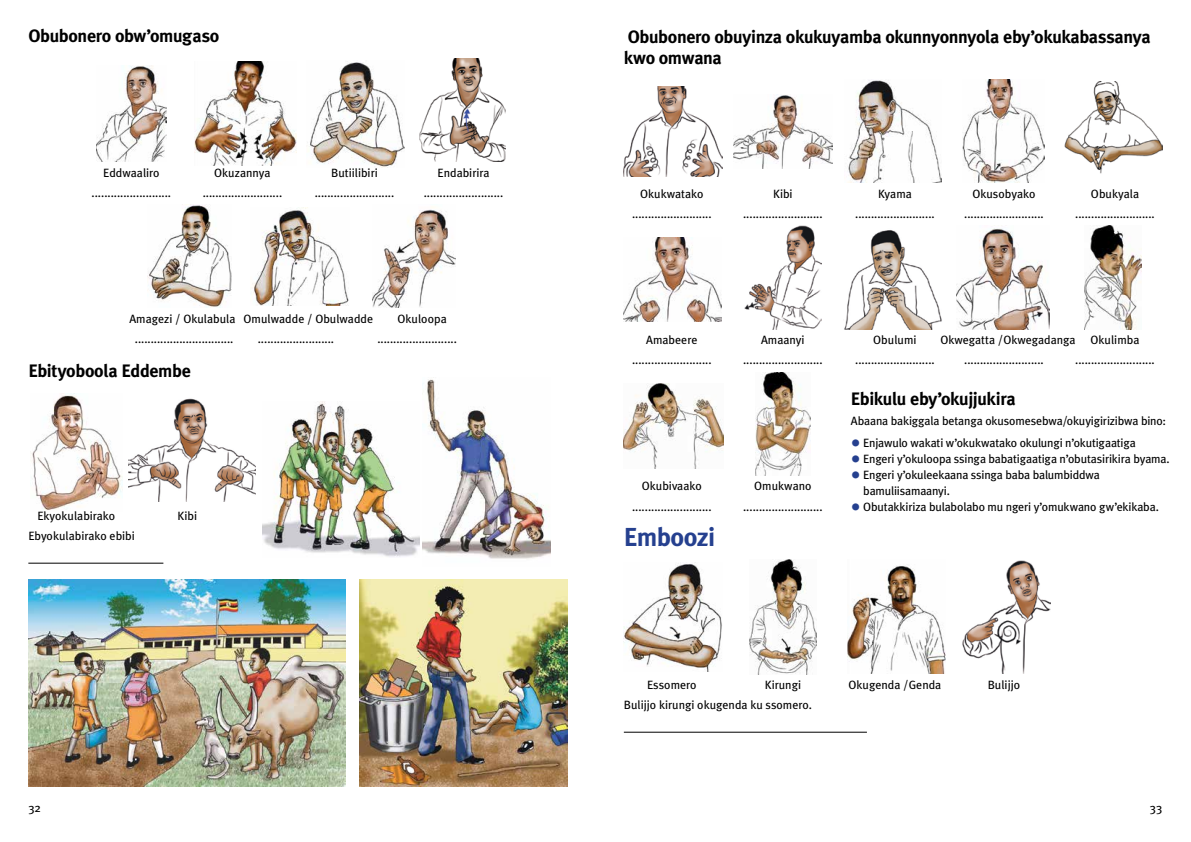
<style>
.page{position:relative;width:1191px;height:842px;background:#fff}
.page>*{position:absolute;margin:0;border:0;box-sizing:border-box;transform-origin:0 0}
.t1{font:700 26px "Meta Plus";letter-spacing:-.025em;color:#25408f}
.t2{font:700 18px/21.6px "Meta Plus";letter-spacing:-.02em;color:#000}
.t3{font:12px/16px "Meta Plus";color:#000}
.s1{font-size:20px;color:#25408f}
</style>
<div class="page">
<img style="left:96px;top:66px;width:71px;height:96px">
<img style="left:624px;top:383px;width:99px;height:86px">
<img style="left:624px;top:238px;width:97px;height:83px">
<img style="left:194px;top:61px;width:103px;height:104px">
<img style="left:148px;top:205px;width:84px;height:103px">
<img style="left:755px;top:373px;width:56px;height:103px">
<img style="left:744px;top:226px;width:78px;height:103px">
<img style="left:307px;top:61px;width:98px;height:106px">
<img style="left:252px;top:207px;width:97px;height:98px">
<img style="left:844px;top:230px;width:98px;height:99px">
<img style="left:420px;top:59px;width:86px;height:103px">
<img style="left:373px;top:207px;width:82px;height:101px">
<img style="left:956px;top:228px;width:94px;height:101px">
<img style="left:1085px;top:226px;width:56px;height:103px">
<img style="left:31px;top:395px;width:91px;height:115px">
<img style="left:128px;top:398px;width:127px;height:104px">
<hr style="left:28px;top:563px;width:135px;height:1px;background:#000">
<img style="left:423px;top:379px;width:127px;height:180px">
<img style="left:262px;top:401px;width:157px;height:156px">
<img style="left:359px;top:580px;width:208px;height:207px">
<img style="left:28px;top:580px;width:317px;height:207px">
<img style="left:624px;top:87px;width:98px;height:89px">
<img style="left:734px;top:95px;width:98px;height:73px">
<img style="left:848px;top:80px;width:93px;height:103px">
<img style="left:962px;top:80px;width:82px;height:103px">
<img style="left:1064px;top:82px;width:98px;height:92px">
<img style="left:624px;top:564px;width:98px;height:107px">
<img style="left:749px;top:559px;width:67px;height:116px">
<img style="left:847px;top:565px;width:98px;height:108px">
<img style="left:962px;top:561px;width:88px;height:112px">
<hr style="left:624px;top:732px;width:243px;height:1px;background:#000">
<h2 class="t2" style="left:28px;top:25px;width:192px">Obubonero obw’omugaso</h2>
<h2 class="t2" style="left:624px;top:26px;width:528px">Obubonero obuyinza okukuyamba okunnyonnyola eby’okukabassanya kwo omwana</h2>
<p class="t3" style="left:103px;top:164px;width:58px">Eddwaaliro</p>
<p class="t3" style="left:214px;top:164px;width:58px">Okuzannya</p>
<p class="t3" style="left:331px;top:164px;width:48px">Butiilibiri</p>
<p class="t3" style="left:437px;top:164px;width:53px">Endabirira</p>
<p class="t3" style="left:92px;top:184px;width:81px">.........................</p>
<p class="t3" style="left:203px;top:184px;width:81px">.........................</p>
<p class="t3" style="left:315px;top:184px;width:81px">.........................</p>
<p class="t3" style="left:424px;top:184px;width:81px">.........................</p>
<p class="t3" style="left:129px;top:310px;width:245px">Amagezi / Okulabula Omulwadde / Obulwadde</p>
<p class="t3" style="left:397px;top:310px;width:51px">Okuloopa</p>
<p class="t3" style="left:135px;top:330px;width:100px">...............................</p>
<p class="t3" style="left:258px;top:330px;width:78px">........................</p>
<p class="t3" style="left:377px;top:330px;width:81px">.........................</p>
<h2 class="t2" style="left:28px;top:360px;width:164px">Ebityoboola Eddembe</h2>
<p class="t3" style="left:37px;top:508px;width:79px">Ekyokulabirako</p>
<p class="t3" style="left:178px;top:508px;width:21px">Kibi</p>
<p class="t3" style="left:28px;top:528px;width:108px">Ebyokulabirako ebibi</p>
<p class="t3" style="left:640px;top:185px;width:65px">Okukwatako</p>
<p class="t3" style="left:773px;top:185px;width:21px">Kibi</p>
<p class="t3" style="left:878px;top:185px;width:35px">Kyama</p>
<p class="t3" style="left:972px;top:185px;width:65px">Okusobyako</p>
<p class="t3" style="left:1091px;top:185px;width:50px">Obukyala</p>
<p class="t3" style="left:632px;top:205px;width:81px">.........................</p>
<p class="t3" style="left:743px;top:205px;width:81px">.........................</p>
<p class="t3" style="left:855px;top:205px;width:81px">.........................</p>
<p class="t3" style="left:964px;top:205px;width:81px">.........................</p>
<p class="t3" style="left:1075px;top:205px;width:81px">.........................</p>
<p class="t3" style="left:646px;top:331px;width:53px">Amabeere</p>
<p class="t3" style="left:761px;top:331px;width:45px">Amaanyi</p>
<p class="t3" style="left:873px;top:331px;width:45px">Obulumi</p>
<p class="t3" style="left:940px;top:331px;width:200px">Okwegatta /Okwegadanga Okulimba</p>
<p class="t3" style="left:632px;top:352px;width:81px">.........................</p>
<p class="t3" style="left:743px;top:352px;width:81px">.........................</p>
<p class="t3" style="left:855px;top:352px;width:81px">.........................</p>
<p class="t3" style="left:964px;top:352px;width:81px">.........................</p>
<p class="t3" style="left:1075px;top:352px;width:81px">.........................</p>
<p class="t3" style="left:642px;top:478px;width:61px">Okubivaako</p>
<p class="t3" style="left:754px;top:478px;width:59px">Omukwano</p>
<p class="t3" style="left:632px;top:498px;width:81px">.........................</p>
<p class="t3" style="left:743px;top:498px;width:81px">.........................</p>
<h1 class="t1" style="left:624px;top:522px;width:93px">Emboozi</h1>
<h2 class="t2" style="left:851px;top:388px;width:166px">Ebikulu eby’okujjukira</h2>
<p class="t3" style="left:851px;top:413px;width:317px">Abaana bakiggala betanga okusomesebwa/okuyigirizibwa bino:</p>
<p class="t3" style="left:851px;top:434px;width:287px"><span class="s1">•</span> Enjawulo wakati w’okukwatako okulungi n’okutigaatiga</p>
<p class="t3" style="left:851px;top:450px;width:320px"><span class="s1">•</span> Engeri y’okuloopa ssinga babatigaatiga n’obutasirikira byama.</p>
<p class="t3" style="left:863px;top:466px;width:238px;text-indent:-12px"><span class="s1">•</span> Engeri y’okuleekaana ssinga baba balumbiddwa bamuliisamaanyi.</p>
<p class="t3" style="left:851px;top:498px;width:309px"><span class="s1">•</span> Obutakkiriza bulabolabo mu ngeri y’omukwano gw’ekikaba.</p>
<p class="t3" style="left:647px;top:677px;width:51px">Essomero</p>
<p class="t3" style="left:764px;top:677px;width:38px">Kirungi</p>
<p class="t3" style="left:848px;top:677px;width:94px">Okugenda /Genda</p>
<p class="t3" style="left:987px;top:677px;width:34px">Bulijjo</p>
<p class="t3" style="left:624px;top:697px;width:189px">Bulijjo kirungi okugenda ku ssomero.</p>
<p class="t3" style="left:28px;top:800px;width:14px">32</p>
<p class="t3" style="left:1150px;top:800px;width:14px">33</p>
</div>
